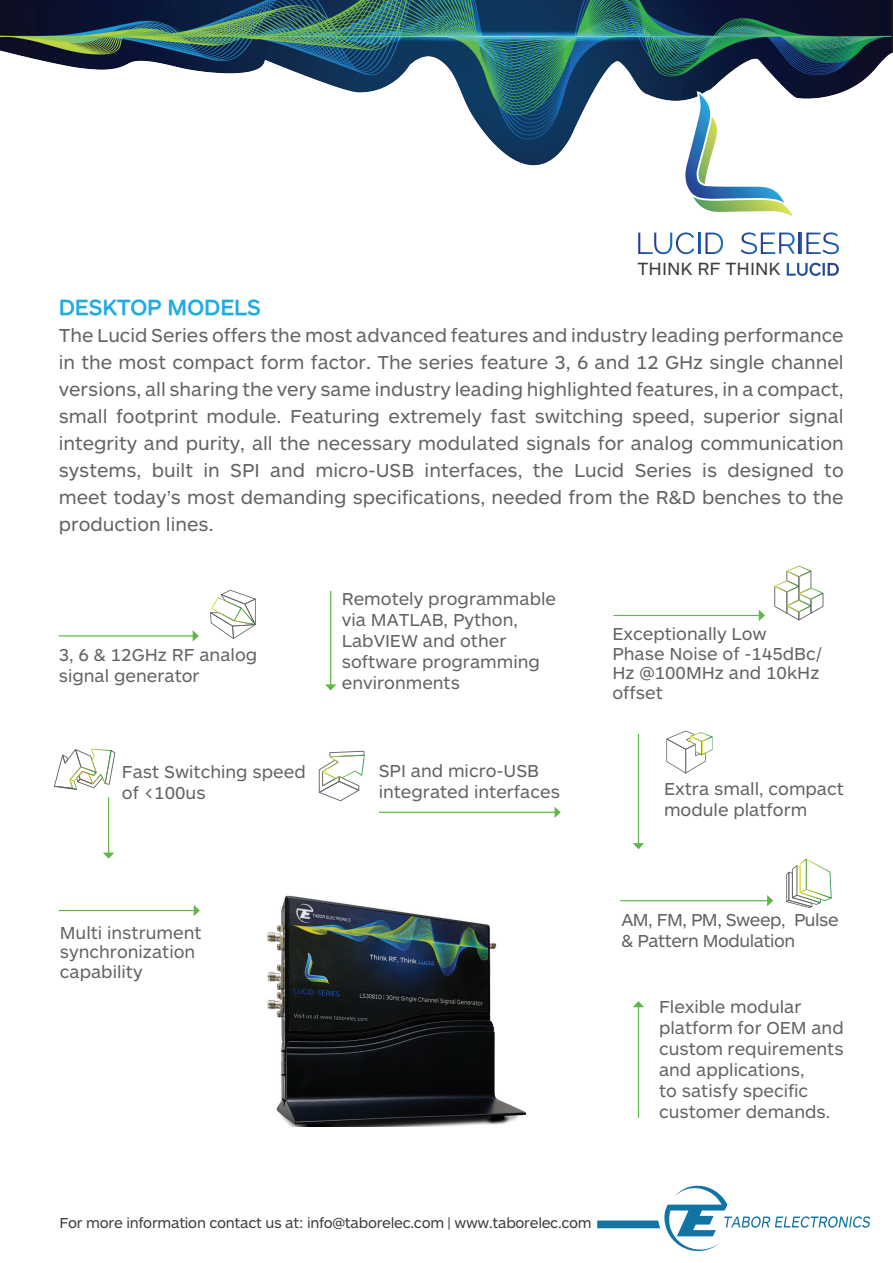
<style>
.page{position:relative;width:893px;height:1263px;background:#fff}
.page>*{position:absolute;margin:0;border:0;box-sizing:border-box;transform-origin:0 0}
.t1{font:700 22.5px "Solo Sans";color:#22abe2}
.t2{font:19.5px/27px "Solo Sans";color:#636366;text-align:justify}
.t3{font:18.45px "Solo Sans";color:#3e3e3f}
.t4{font:18px/21px "Solo Sans";color:#636366}
.t5{font:18px/21px "Solo Sans";letter-spacing:-.025em;color:#636366}
.t6{font:15px "Solo Sans";letter-spacing:-.02em;color:#3e3e3f}
.s1{font-weight:700;color:#fff}
</style>
<div class="page">
<img style="left:0;top:0;width:893px;height:166px">
<svg style="left:597px;top:1185px;width:273px;height:66px"></svg>
<svg style="left:684px;top:91px;width:109px;height:125px"></svg>
<svg style="left:638px;top:232px;width:56px;height:22px"></svg>
<svg style="left:698px;top:233px;width:2px;height:21px"></svg>
<svg style="left:705px;top:233px;width:18px;height:21px"></svg>
<svg style="left:741px;top:232px;width:54px;height:22px"></svg>
<svg style="left:799px;top:233px;width:2px;height:21px"></svg>
<svg style="left:806px;top:232px;width:33px;height:22px"></svg>
<svg style="left:210px;top:590px;width:46px;height:49px"></svg>
<svg style="left:54px;top:749px;width:61px;height:41px"></svg>
<svg style="left:786px;top:859px;width:46px;height:49px"></svg>
<svg style="left:666px;top:730px;width:46px;height:43px"></svg>
<svg style="left:319px;top:751px;width:46px;height:50px"></svg>
<svg style="left:774px;top:566px;width:49px;height:54px"></svg>
<hr style="left:59px;top:635px;width:134px;height:1px;background:#5eb848">
<svg style="left:193px;top:630px;width:6px;height:11px"></svg>
<hr style="left:108px;top:797px;width:1px;height:56px;background:#5eb848">
<svg style="left:103px;top:852px;width:11px;height:7px"></svg>
<hr style="left:59px;top:910px;width:135px;height:1px;background:#5eb848">
<svg style="left:194px;top:905px;width:6px;height:11px"></svg>
<hr style="left:613px;top:615px;width:147px;height:1px;background:#5eb848">
<svg style="left:759px;top:610px;width:6px;height:11px"></svg>
<hr style="left:620px;top:900px;width:148px;height:1px;background:#5eb848">
<svg style="left:767px;top:895px;width:6px;height:11px"></svg>
<hr style="left:379px;top:812px;width:176px;height:1px;background:#5eb848">
<svg style="left:555px;top:807px;width:6px;height:11px"></svg>
<hr style="left:330px;top:591px;width:1px;height:94px;background:#5eb848">
<svg style="left:325px;top:684px;width:11px;height:6px"></svg>
<hr style="left:638px;top:1006px;width:1px;height:112px;background:#5eb848">
<svg style="left:633px;top:1001px;width:11px;height:6px"></svg>
<hr style="left:638px;top:734px;width:1px;height:110px;background:#5eb848">
<svg style="left:633px;top:843px;width:11px;height:6px"></svg>
<img style="left:267px;top:895px;width:260px;height:232px">
<p class="t3" style="left:638px;top:260px;width:203px">THINK RF THINK <span class="s1">LUCID</span></p>
<p class="t1" style="left:59px;top:296px;width:203px">DESKTOP MODELS</p>
<p class="t2" style="left:59px;top:322px;width:786px">The Lucid Series offers the most advanced features and industry leading performance in the most compact form factor. The series feature 3, 6 and 12 GHz single channel versions, all sharing the very same industry leading highlighted features, in a compact, small footprint module. Featuring extremely fast switching speed, superior signal integrity and purity, all the necessary modulated signals for analog communication systems, built in SPI and micro-USB interfaces, the Lucid Series is designed to meet today’s most demanding specifications, needed from the R&amp;D benches to the production lines.</p>
<p class="t4" style="left:59px;top:644px;width:200px">3, 6 &amp; 12GHz RF analog signal generator</p>
<p class="t4" style="left:122px;top:762px;width:185px">Fast Switching speed of &lt;100us</p>
<p class="t4" style="left:342px;top:589px;width:216px">Remotely programmable via MATLAB, Python,<br>LabVIEW and other software programming environments</p>
<p class="t4" style="left:379px;top:761px;width:183px">SPI and micro-USB integrated interfaces</p>
<p class="t4" style="left:60px;top:923px;width:143px;line-height:19.5px">Multi instrument synchronization capability</p>
<p class="t4" style="left:612px;top:624px;width:211px;line-height:19.5px">Exceptionally Low<br>Phase Noise of -145dBc/<br>Hz @100MHz and 10kHz offset</p>
<p class="t4" style="left:664px;top:778px;width:181px">Extra small, compact module platform</p>
<p class="t5" style="left:621px;top:909px;width:219px">AM, FM, PM, Sweep, Pulse &amp; Pattern Modulation</p>
<p class="t4" style="left:659px;top:996px;width:186px">Flexible modular platform for OEM and custom requirements and applications,<br>to satisfy specific customer demands.</p>
<p class="t6" style="left:60px;top:1215px;width:534px">For more information contact us at: info@taborelec.com | www.taborelec.com</p>
</div>
